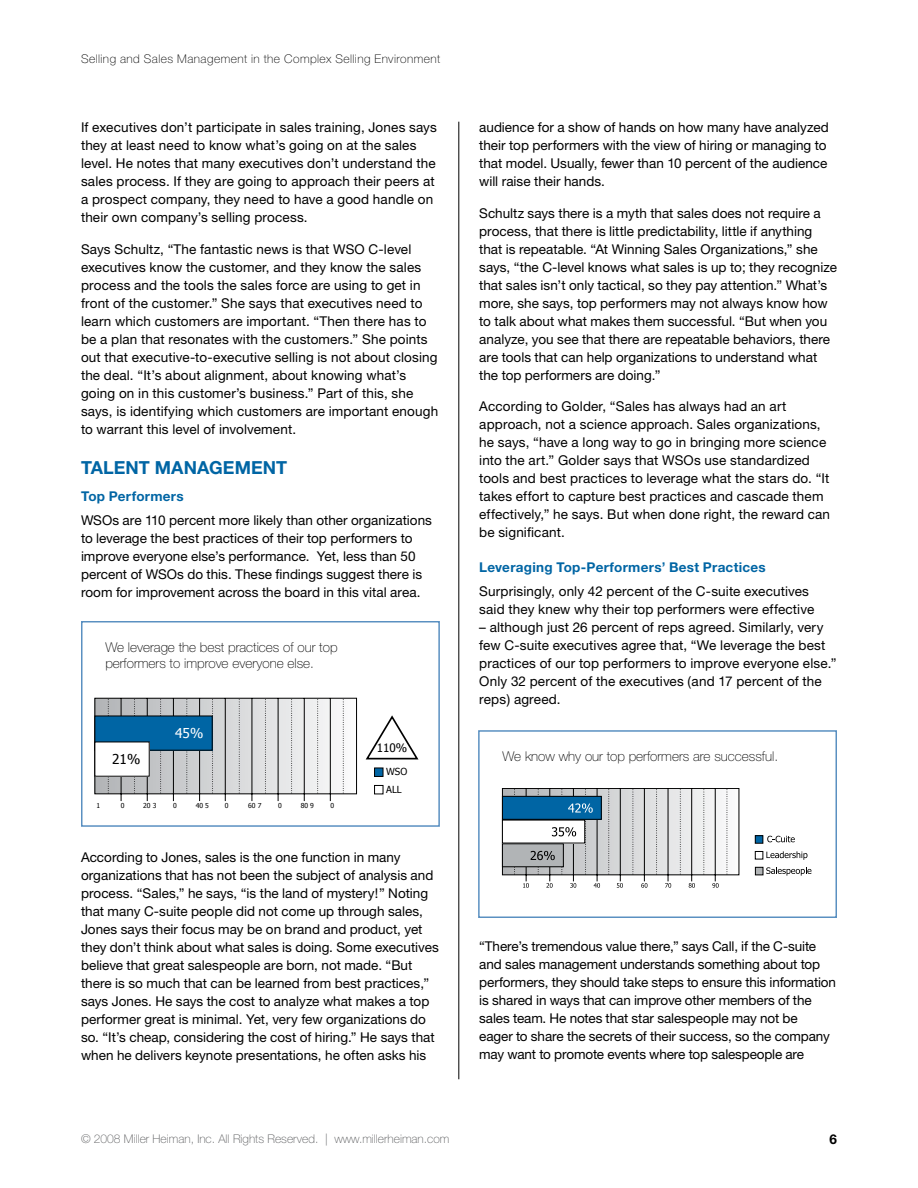
<style>
.page{position:relative;width:918px;height:1188px;background:#fff}
.page>*{position:absolute;margin:0;border:0;box-sizing:border-box;transform-origin:0 0}
.t1{font:700 18px "Helvetica Neue";color:#0065a4}
.t2{font:13.65px "Tahoma";color:#fff}
.t3{font:13.65px "Tahoma";color:#000}
.t4{font:13.5px/18px "Helvetica Neue";letter-spacing:.005em;color:#000}
.t5{font:100 13.5px/16.2px "Helvetica Neue";color:#000}
.t6{font:700 13.5px "Helvetica Neue";letter-spacing:.02em;color:#0065a4}
.t7{font:100 12px "Helvetica Neue";color:#58595b}
.t8{font:100 12px "Helvetica Neue";letter-spacing:.04em;color:#000}
.t9{font:11.7px "Tahoma";color:#000}
.t10{font:9.75px/17.5px "Tahoma";color:#000}
.t11{font:6.75px "Tahoma";color:#000}
</style>
<div class="page">
<hr style="left:459px;top:122px;width:1px;height:957px;background:#000">
<div style="left:81px;top:621px;width:359px;height:206px;border:2px solid #5a90c1"></div>
<svg style="left:94px;top:697px;width:263px;height:105px"></svg>
<div style="left:95px;top:716px;width:117px;height:34px;background:#0065a4"></div>
<div style="left:94px;top:716px;width:119px;height:35px;border:1px solid #000"></div>
<div style="left:95px;top:742px;width:54px;height:34px;background:#fff"></div>
<svg style="left:365px;top:715px;width:54px;height:45px"></svg>
<div style="left:374px;top:768px;width:9px;height:9px;background:#0065a4"></div>
<div style="left:374px;top:768px;width:9px;height:9px;border:1px solid #000"></div>
<div style="left:374px;top:785px;width:9px;height:9px;border:1px solid #000"></div>
<div style="left:478px;top:730px;width:359px;height:188px;border:2px solid #5a90c1"></div>
<div style="left:755px;top:836px;width:8px;height:7px;background:#0065a4"></div>
<div style="left:755px;top:835px;width:8px;height:9px;border:1px solid #000"></div>
<div style="left:755px;top:851px;width:8px;height:8px;border:1px solid #000"></div>
<svg style="left:767px;top:836px;width:28px;height:6px"></svg>
<svg style="left:766px;top:851px;width:41px;height:9px"></svg>
<svg style="left:502px;top:788px;width:238px;height:100px"></svg>
<div style="left:502px;top:843px;width:62px;height:24px;border:1px solid #000"></div>
<div style="left:755px;top:867px;width:8px;height:8px;background:#b1b4b6"></div>
<div style="left:755px;top:867px;width:8px;height:8px;border:1px solid #000"></div>
<svg style="left:766px;top:867px;width:45px;height:9px"></svg>
<p class="t8" style="left:81px;top:52px;width:361px">Selling and Sales Management in the Complex Selling Environment</p>
<p class="t4" style="left:81px;top:118px;width:357px">If executives don’t participate in sales training, Jones says they at least need to know what’s going on at the sales level. He notes that many executives don’t understand the sales process. If they are going to approach their peers at a prospect company, they need to have a good handle on their own company’s selling process.</p>
<p class="t4" style="left:81px;top:240px;width:359px">Says Schultz, “The fantastic news is that WSO C-level executives know the customer, and they know the sales process and the tools the sales force are using to get in front of the customer.” She says that executives need to learn which customers are important. “Then there has to be a plan that resonates with the customers.” She points out that executive-to-executive selling is not about closing the deal. “It’s about alignment, about knowing what’s going on in this customer’s business.” Part of this, she says, is identifying which customers are important enough to warrant this level of involvement.</p>
<h1 class="t1" style="left:81px;top:457px;width:46px">TALENT</h1>
<h1 class="t1" style="left:155px;top:457px;width:15px">MANA</h1>
<h1 class="t1" style="left:209px;top:457px;width:28px">GEMENT</h1>
<p class="t6" style="left:81px;top:488px;width:104px">Top Performers</p>
<p class="t4" style="left:81px;top:511px;width:352px">WSOs are 110 percent more likely than other organizations to leverage the best practices of their top performers to improve everyone else’s performance. Yet, less than 50 percent of WSOs do this. These findings suggest there is room for improvement across the board in this vital area.</p>
<p class="t5" style="left:105px;top:639px;width:234px">We leverage the best practices of our top performers to improve everyone else.</p>
<p class="t3" style="left:112px;top:750px;width:30px">21%</p>
<p class="t2" style="left:175px;top:724px;width:30px">45%</p>
<p class="t11" style="left:97px;top:801px;width:5px">1</p>
<p class="t11" style="left:121px;top:801px;width:5px">0</p>
<p class="t11" style="left:143px;top:801px;width:15px">20 3</p>
<p class="t11" style="left:173px;top:801px;width:5px">0</p>
<p class="t11" style="left:196px;top:801px;width:15px">40 5</p>
<p class="t11" style="left:225px;top:801px;width:5px">0</p>
<p class="t11" style="left:248px;top:801px;width:15px">60 7</p>
<p class="t11" style="left:278px;top:801px;width:5px">0</p>
<p class="t11" style="left:301px;top:801px;width:15px">80 9</p>
<p class="t11" style="left:331px;top:801px;width:5px">0</p>
<p class="t9" style="left:377px;top:740px;width:32px">110%</p>
<p class="t10" style="left:386px;top:762px;width:23px">WSO<br>ALL</p>
<p class="t4" style="left:81px;top:848px;width:359px">According to Jones, sales is the one function in many organizations that has not been the subject of analysis and process. “Sales,” he says, “is the land of mystery!” Noting that many C-suite people did not come up through sales, Jones says their focus may be on brand and product, yet they don’t think about what sales is doing. Some executives believe that great salespeople are born, not made. “But there is so much that can be learned from best practices,” says Jones. He says the cost to analyze what makes a top performer great is minimal. Yet, very few organizations do so. “It’s cheap, considering the cost of hiring.” He says that when he delivers keynote presentations, he often asks his</p>
<p class="t7" style="left:81px;top:1132px;width:370px">© 2008 Miller Heiman, Inc. All Rights Reserved. | www.millerheiman.com</p>
<p class="t4" style="left:479px;top:118px;width:351px">audience for a show of hands on how many have analyzed their top performers with the view of hiring or managing to that model. Usually, fewer than 10 percent of the audience will raise their hands.</p>
<p class="t4" style="left:479px;top:204px;width:359px">Schultz says there is a myth that sales does not require a process, that there is little predictability, little if anything that is repeatable. “At Winning Sales Organizations,” she says, “the C-level knows what sales is up to; they recognize that sales isn’t only tactical, so they pay attention.” What’s more, she says, top performers may not always know how to talk about what makes them successful. “But when you analyze, you see that there are repeatable behaviors, there are tools that can help organizations to understand what the top performers are doing.”</p>
<p class="t4" style="left:479px;top:397px;width:352px">According to Golder, “Sales has always had an art approach, not a science approach. Sales organizations, he says, “have a long way to go in bringing more science into the art.” Golder says that WSOs use standardized tools and best practices to leverage what the stars do. “It takes effort to capture best practices and cascade them effectively,” he says. But when done right, the reward can be significant.</p>
<p class="t6" style="left:479px;top:559px;width:288px">Leveraging Top-Performers’ Best Practices</p>
<p class="t4" style="left:479px;top:582px;width:337px">Surprisingly, only 42 percent of the C-suite executives said they knew why their top performers were effective</p>
<p class="t4" style="left:479px;top:618px;width:359px">– although just 26 percent of reps agreed. Similarly, very few C-suite executives agree that, “We leverage the best practices of our top performers to improve everyone else.” Only 32 percent of the executives (and 17 percent of the reps) agreed.</p>
<p class="t5" style="left:503px;top:748px;width:277px">We know why our top performers are successful.</p>
<p class="t4" style="left:479px;top:937px;width:358px">“There’s tremendous value there,” says Call, if the C-suite and sales management understands something about top performers, they should take steps to ensure this information is shared in ways that can improve other members of the sales team. He notes that star salespeople may not be<br>eager to share the secrets of their success, so the company may want to promote events where top salespeople are</p>
</div>
